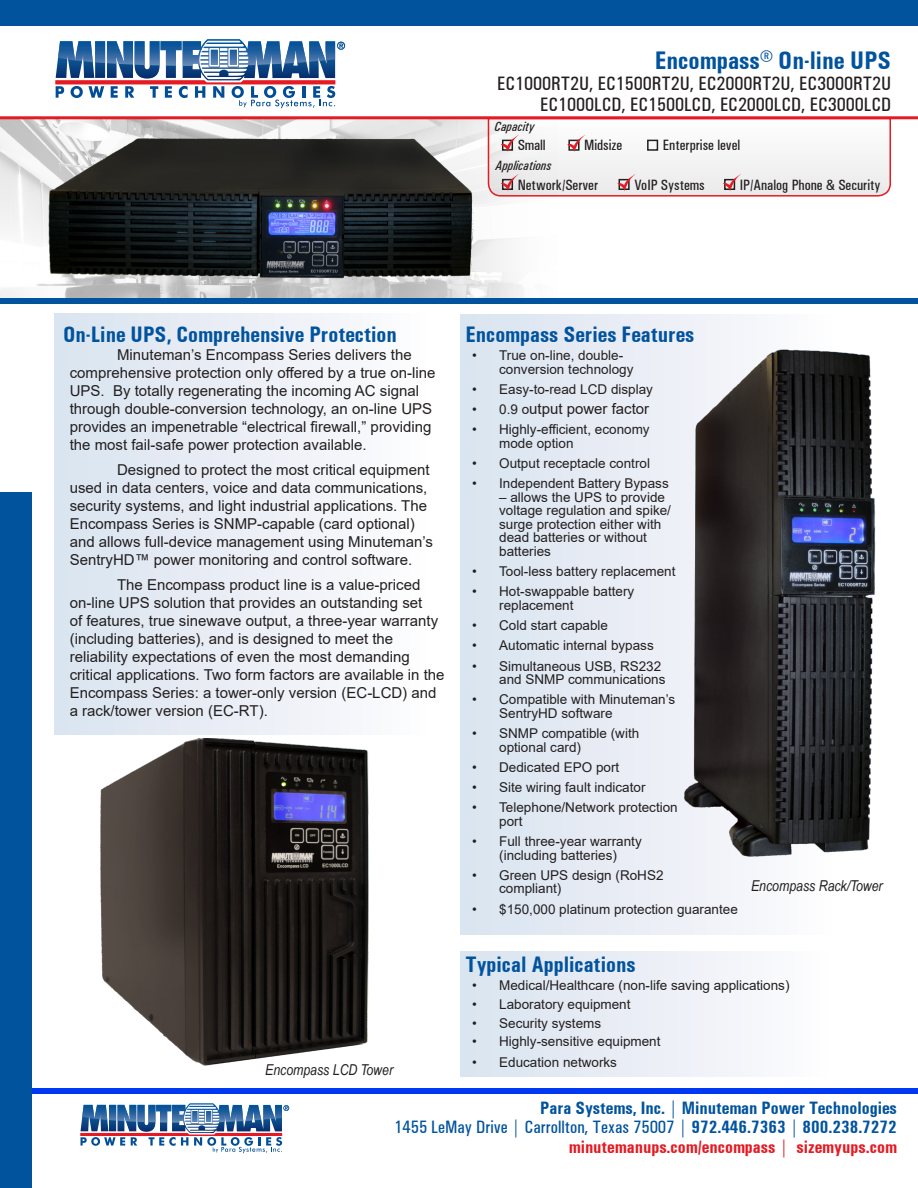
<style>
.page{position:relative;width:918px;height:1188px;background:#fff}
.page>*{position:absolute;margin:0;border:0;box-sizing:border-box;transform-origin:0 0}
.t1{font:25.5px "Univers Condensed WE Bold";color:#01539e}
.headline{font:22.5px "Univers Condensed WE Bold";color:#01539e}
.t2{font:19.5px/21px "Univers Condensed WE Medium";color:#231f20;text-align:right}
.t3{font:18px "Univers Condensed WE Medium";color:#01539e}
.t4{font:18px "Univers Condensed WE Bold";color:#01539e}
.t5{font:18px "Univers Condensed WE Bold";color:#e51a23}
.Bullets1{font:15px/18px "Arial";color:#231f20}
.t6{font:15px "Univers Condensed WE Medium";color:#231f20}
.t7{font:italic 15px "Arial Narrow";color:#231f20}
.t8{font:13.5px/13.5px "Arial";color:#231f20}
.t9{font:italic 13.5px "Univers Condensed WE Medium";color:#231f20}
.s1{font-size:13.5px}
.s2{font-family:"Univers Condensed WE Bold"}
</style>
<div class="page">
<div style="left:461px;top:315px;width:371px;height:619px;background:linear-gradient(to right,#d9e3ef,#fdfcfd)"></div>
<img style="left:0;top:119px;width:524px;height:179px">
<div style="left:461px;top:951px;width:367px;height:126px;background:linear-gradient(to right,#d9e3ef,#fdfcfd)"></div>
<div style="left:54px;top:313px;width:372px;height:421px;background:linear-gradient(to right,#d9e3ef,#fdfcfd)"></div>
<svg style="left:55px;top:39px;width:280px;height:69px"></svg>
<hr style="left:0;top:116px;width:918px;height:3px;background:#e51a23">
<svg style="left:487px;top:119px;width:405px;height:78px"></svg>
<img style="left:32px;top:133px;width:447px;height:157px">
<div style="left:20px;top:1088px;width:898px;height:6px;background:#0039f4"></div>
<svg style="left:212px;top:1151px;width:70px;height:2px"></svg>
<div style="left:0;top:298px;width:918px;height:6px;background:#01539e"></div>
<div style="left:0;top:492px;width:32px;height:696px;background:#01539e"></div>
<div style="left:0;top:0;width:918px;height:25px;background:#01539e"></div>
<img style="left:683px;top:348px;width:193px;height:509px">
<img style="left:80px;top:739px;width:289px;height:412px">
<p class="t1" style="left:655px;top:45px;width:238px">Encompass® On-line UPS</p>
<p class="t2" style="left:497px;top:73px;width:396px">EC1000RT2U, EC1500RT2U, EC2000RT2U, EC3000RT2U<br>EC1000LCD, EC1500LCD, EC2000LCD, EC3000LCD</p>
<p class="t9" style="left:494px;top:119px;width:42px">Capacity</p>
<p class="t9" style="left:495px;top:158px;width:58px">Applications</p>
<p class="t6" style="left:518px;top:137px;width:29px">Small</p>
<p class="t6" style="left:518px;top:176px;width:82px">Network/Server</p>
<p class="t6" style="left:634px;top:176px;width:72px">VoIP Systems</p>
<p class="t6" style="left:740px;top:176px;width:142px">IP/Analog Phone &amp; Security</p>
<p class="t6" style="left:584px;top:137px;width:40px">Midsize</p>
<p class="t6" style="left:663px;top:137px;width:79px">Enterprise level</p>
<p class="headline" style="left:63px;top:321px;width:335px">On-Line UPS, Comprehensive Protection</p>
<p class="Bullets1" style="left:70px;top:346px;width:367px;text-indent:47px">Minuteman’s Encompass Series delivers the comprehensive protection only offered by a true on-line UPS. By totally regenerating the incoming AC signal through double-conversion technology, an on-line UPS provides an impenetrable “electrical firewall,” providing the most fail-safe power protection available.</p>
<p class="Bullets1" style="left:70px;top:460px;width:365px;text-indent:47px">Designed to protect the most critical equipment used in data centers, voice and data communications, security systems, and light industrial applications. The Encompass Series is SNMP-capable (card optional) and allows full-device management using Minuteman’s SentryHD™ power monitoring and control software.</p>
<p class="Bullets1" style="left:70px;top:575px;width:376px;text-indent:47px">The Encompass product line is a value-priced on-line UPS solution that provides an outstanding set<br>of features, true sinewave output, a three-year warranty (including batteries), and is designed to meet the reliability expectations of even the most demanding critical applications. Two form factors are available in the Encompass Series: a tower-only version (EC-LCD) and a rack/tower version (EC-RT).</p>
<p class="headline" style="left:465px;top:321px;width:230px">Encompass Series Features</p>
<p class="t8" style="left:499px;top:348px;width:136px;text-indent:-27px">• True on-line, double&shy;conversion technology</p>
<p class="t8" style="left:472px;top:382px;width:182px">• Easy-to-read LCD display</p>
<p class="Bullets1" style="left:472px;top:400px;width:179px"><span class="s1">• 0.9 o</span>utput power factor</p>
<p class="t8" style="left:499px;top:423px;width:152px;text-indent:-27px">• Highly-efficient, economy mode option</p>
<p class="t8" style="left:472px;top:456px;width:179px">• Output receptacle control</p>
<p class="t8" style="left:472px;top:477px;width:198px">• Independent Battery Bypass</p>
<p class="t8" style="left:499px;top:490px;width:173px">– allows the UPS to provide voltage regulation and spike/ surge protection either with dead batteries or without batteries</p>
<p class="t8" style="left:472px;top:564px;width:205px">• Tool-less battery replacement</p>
<p class="t8" style="left:499px;top:585px;width:137px;text-indent:-27px">• Hot-swappable battery replacement</p>
<p class="t8" style="left:472px;top:618px;width:137px">• Cold start capable</p>
<p class="t8" style="left:472px;top:639px;width:183px">• Automatic internal bypass</p>
<p class="t8" style="left:499px;top:659px;width:168px;text-indent:-27px">• Simultaneous USB, RS232 and SNMP communications</p>
<p class="t8" style="left:499px;top:693px;width:178px;text-indent:-27px">• Compatible with Minuteman’s<br>SentryHD software</p>
<p class="t8" style="left:499px;top:726px;width:142px;text-indent:-27px">• SNMP compatible (with optional card)</p>
<p class="t8" style="left:472px;top:760px;width:149px">• Dedicated EPO port</p>
<p class="t8" style="left:472px;top:780px;width:175px">• Site wiring fault indicator</p>
<p class="t8" style="left:499px;top:801px;width:180px;text-indent:-27px">• Telephone/Network protection port</p>
<p class="t8" style="left:472px;top:834px;width:171px;text-align:center">• Full three-year warranty (including batteries)</p>
<p class="t8" style="left:499px;top:868px;width:166px;text-indent:-27px">• Green UPS design (RoHS2 compliant)</p>
<p class="t8" style="left:472px;top:902px;width:267px">• $150,000 platinum protection guarantee</p>
<p class="headline" style="left:465px;top:951px;width:172px">Typical Applications</p>
<p class="t8" style="left:472px;top:978px;width:319px">• Medical/Healthcare (non-life saving applications)</p>
<p class="t8" style="left:472px;top:997px;width:160px">• Laboratory equipment</p>
<p class="t8" style="left:472px;top:1016px;width:131px">• Security systems</p>
<p class="t8" style="left:472px;top:1035px;width:190px">• Highly-sensitive equipment</p>
<p class="t8" style="left:472px;top:1055px;width:146px">• Education networks</p>
<p class="t4" style="left:540px;top:1097px;width:358px">Para Systems, Inc. | Minuteman Power Technologies</p>
<p class="t3" style="left:394px;top:1117px;width:504px">1455 LeMay Drive | Carrollton, Texas 75007 | <span class="s2">972.446.7363 | 800.238.7272</span></p>
<p class="t5" style="left:569px;top:1136px;width:330px">minutemanups.com/encompass | sizemyups.com</p>
<p class="t7" style="left:751px;top:875px;width:133px">Encompass Rack/Tower</p>
<p class="t7" style="left:265px;top:1060px;width:129px">Encompass LCD Tower</p>
</div>
